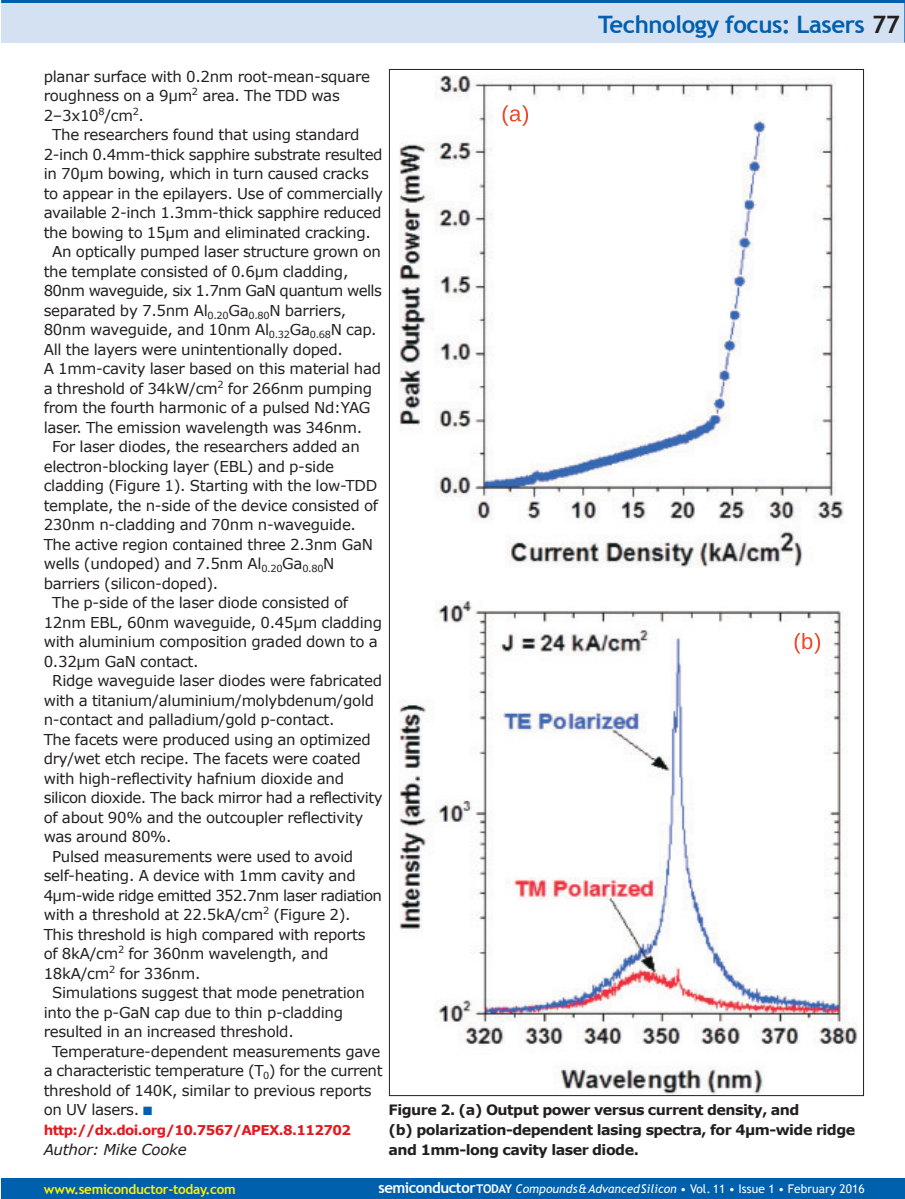
<style>
.page{position:relative;width:905px;height:1199px;background:#fff}
.page>*{position:absolute;margin:0;border:0;box-sizing:border-box;transform-origin:0 0}
.t1{font:700 24px "Trebuchet MS";letter-spacing:-.02em;color:#0160ae}
.t2{font:15px "Verdana";letter-spacing:-.02em;color:#231f20}
.t3{font:15px "Verdana";letter-spacing:-.04em;color:#231f20}
.t4{font:italic 15px "Verdana";letter-spacing:-.02em;color:#231f20}
.t5{font:700 14.25px/19.5px "Verdana";letter-spacing:-.035em;color:#231f20}
.t6{font:700 13.5px "Verdana";letter-spacing:-.045em;color:#e21a21}
.t7{font:700 13.5px "Trebuchet MS";letter-spacing:-.02em;color:#fff101}
.t8{font:12px "Trebuchet MS";letter-spacing:.005em;color:#fff}
.s1{color:#231f20}
.s2{color:#0160ae}
.s3{font-weight:700;font-size:15px}
.s4{font-weight:700}
.s5{font-style:italic}
</style>
<div class="page">
<div style="left:1px;top:0;width:903px;height:43px;background:#d4e1f2"></div>
<hr style="left:904px;top:0;width:1px;height:43px;background:#0160ae">
<hr style="left:1px;top:0;width:903px;height:3px;background:#0160ae">
<div style="left:1px;top:1178px;width:903px;height:20px;background:#0160ae"></div>
<img style="left:400px;top:75px;width:443px;height:492px">
<img style="left:399px;top:600px;width:458px;height:494px">
<svg style="left:502px;top:105px;width:26px;height:21px"></svg>
<svg style="left:794px;top:633px;width:26px;height:20px"></svg>
<p class="t1" style="left:598px;top:10px;width:303px">Technology focus: Lasers <span class="s1">77</span></p>
<p class="t2" style="left:44px;top:66px;width:328px">planar surface with 0.2nm root-mean-square</p>
<p class="t2" style="left:44px;top:86px;width:297px">roughness on a 9µm<sup>2</sup> area. The TDD was</p>
<p class="t2" style="left:44px;top:105px;width:102px">2–3x10<sup>8</sup>/cm<sup>2</sup>.</p>
<p class="t2" style="left:52px;top:125px;width:309px">The researchers found that using standard</p>
<p class="t2" style="left:44px;top:144px;width:340px">2-inch 0.4mm-thick sapphire substrate resulted</p>
<p class="t2" style="left:44px;top:164px;width:326px">in 70µm bowing, which in turn caused cracks</p>
<p class="t2" style="left:44px;top:183px;width:341px">to appear in the epilayers. Use of commercially</p>
<p class="t2" style="left:44px;top:203px;width:339px">available 2-inch 1.3mm-thick sapphire reduced</p>
<p class="t2" style="left:44px;top:222px;width:328px">the bowing to 15µm and eliminated cracking.</p>
<p class="t2" style="left:52px;top:242px;width:330px">An optically pumped laser structure grown on</p>
<p class="t2" style="left:44px;top:261px;width:306px">the template consisted of 0.6µm cladding,</p>
<p class="t3" style="left:44px;top:281px;width:340px">80nm waveguide, six 1.7nm GaN quantum wells</p>
<p class="t2" style="left:44px;top:300px;width:304px">separated by 7.5nm Al<sub>0.20</sub>Ga<sub>0.80</sub>N barriers,</p>
<p class="t2" style="left:44px;top:320px;width:334px">80nm waveguide, and 10nm Al<sub>0.32</sub>Ga<sub>0.68</sub>N cap.</p>
<p class="t2" style="left:44px;top:339px;width:301px">All the layers were unintentionally doped.</p>
<p class="t2" style="left:44px;top:359px;width:339px">A 1mm-cavity laser based on this material had</p>
<p class="t2" style="left:44px;top:378px;width:330px">a threshold of 34kW/cm<sup>2</sup> for 266nm pumping</p>
<p class="t2" style="left:44px;top:398px;width:328px">from the fourth harmonic of a pulsed Nd:YAG</p>
<p class="t2" style="left:44px;top:417px;width:320px">laser. The emission wavelength was 346nm.</p>
<p class="t2" style="left:52px;top:437px;width:309px">For laser diodes, the researchers added an</p>
<p class="t2" style="left:44px;top:456px;width:292px">electron-blocking layer (EBL) and p-side</p>
<p class="t2" style="left:44px;top:476px;width:335px">cladding (Figure 1). Starting with the low-TDD</p>
<p class="t2" style="left:44px;top:495px;width:336px">template, the n-side of the device consisted of</p>
<p class="t2" style="left:44px;top:515px;width:314px">230nm n-cladding and 70nm n-waveguide.</p>
<p class="t2" style="left:44px;top:534px;width:331px">The active region contained three 2.3nm GaN</p>
<p class="t2" style="left:44px;top:554px;width:292px">wells (undoped) and 7.5nm Al<sub>0.20</sub>Ga<sub>0.80</sub>N</p>
<p class="t2" style="left:44px;top:573px;width:176px">barriers (silicon-doped).</p>
<p class="t2" style="left:52px;top:593px;width:297px">The p-side of the laser diode consisted of</p>
<p class="t2" style="left:44px;top:612px;width:340px">12nm EBL, 60nm waveguide, 0.45µm cladding</p>
<p class="t2" style="left:44px;top:632px;width:335px">with aluminium composition graded down to a</p>
<p class="t2" style="left:44px;top:651px;width:156px">0.32µm GaN contact.</p>
<p class="t2" style="left:52px;top:671px;width:331px">Ridge waveguide laser diodes were fabricated</p>
<p class="t2" style="left:44px;top:690px;width:332px">with a titanium/aluminium/molybdenum/gold</p>
<p class="t2" style="left:44px;top:710px;width:292px">n-contact and palladium/gold p-contact.</p>
<p class="t2" style="left:44px;top:729px;width:328px">The facets were produced using an optimized</p>
<p class="t2" style="left:44px;top:749px;width:319px">dry/wet etch recipe. The facets were coated</p>
<p class="t2" style="left:44px;top:768px;width:302px">with high-reflectivity hafnium dioxide and</p>
<p class="t2" style="left:44px;top:788px;width:340px">silicon dioxide. The back mirror had a reflectivity</p>
<p class="t2" style="left:44px;top:807px;width:321px">of about 90% and the outcoupler reflectivity</p>
<p class="t2" style="left:44px;top:827px;width:129px">was around 80%.</p>
<p class="t2" style="left:52px;top:846px;width:302px">Pulsed measurements were used to avoid</p>
<p class="t2" style="left:44px;top:866px;width:313px">self-heating. A device with 1mm cavity and</p>
<p class="t3" style="left:44px;top:885px;width:340px">4µm-wide ridge emitted 352.7nm laser radiation</p>
<p class="t2" style="left:44px;top:905px;width:308px">with a threshold at 22.5kA/cm<sup>2</sup> (Figure 2).</p>
<p class="t2" style="left:44px;top:924px;width:323px">This threshold is high compared with reports</p>
<p class="t2" style="left:44px;top:944px;width:286px">of 8kA/cm<sup>2</sup> for 360nm wavelength, and</p>
<p class="t2" style="left:44px;top:963px;width:158px">18kA/cm<sup>2</sup> for 336nm.</p>
<p class="t2" style="left:52px;top:983px;width:314px">Simulations suggest that mode penetration</p>
<p class="t2" style="left:44px;top:1002px;width:301px">into the p-GaN cap due to thin p-cladding</p>
<p class="t2" style="left:44px;top:1022px;width:251px">resulted in an increased threshold.</p>
<p class="t2" style="left:52px;top:1041px;width:329px">Temperature-dependent measurements gave</p>
<p class="t2" style="left:44px;top:1061px;width:340px">a characteristic temperature (T<sub>0</sub>) for the current</p>
<p class="t2" style="left:44px;top:1080px;width:329px">threshold of 140K, similar to previous reports</p>
<p class="t2" style="left:44px;top:1100px;width:110px">on UV lasers. <span class="s2">■</span></p>
<p class="t6" style="left:44px;top:1121px;width:309px">http://dx.doi.org/10.7567/APEX.8.112702</p>
<p class="t4" style="left:44px;top:1139px;width:144px">Author: Mike Cooke</p>
<p class="t5" style="left:388px;top:1100px;width:468px">Figure 2. (a) Output power versus current density, and<br>(b) polarization-dependent lasing spectra, for 4µm-wide ridge and 1mm-long cavity laser diode.</p>
<p class="t7" style="left:44px;top:1180px;width:194px">www.semiconductor-today.com</p>
<p class="t8" style="left:378px;top:1181px;width:488px"><span class="s3">semiconductor</span><span class="s4">TODAY</span> <span class="s5">Compounds&amp;AdvancedSilicon</span> • Vol. 11 • Issue 1 • February 2016</p>
</div>
